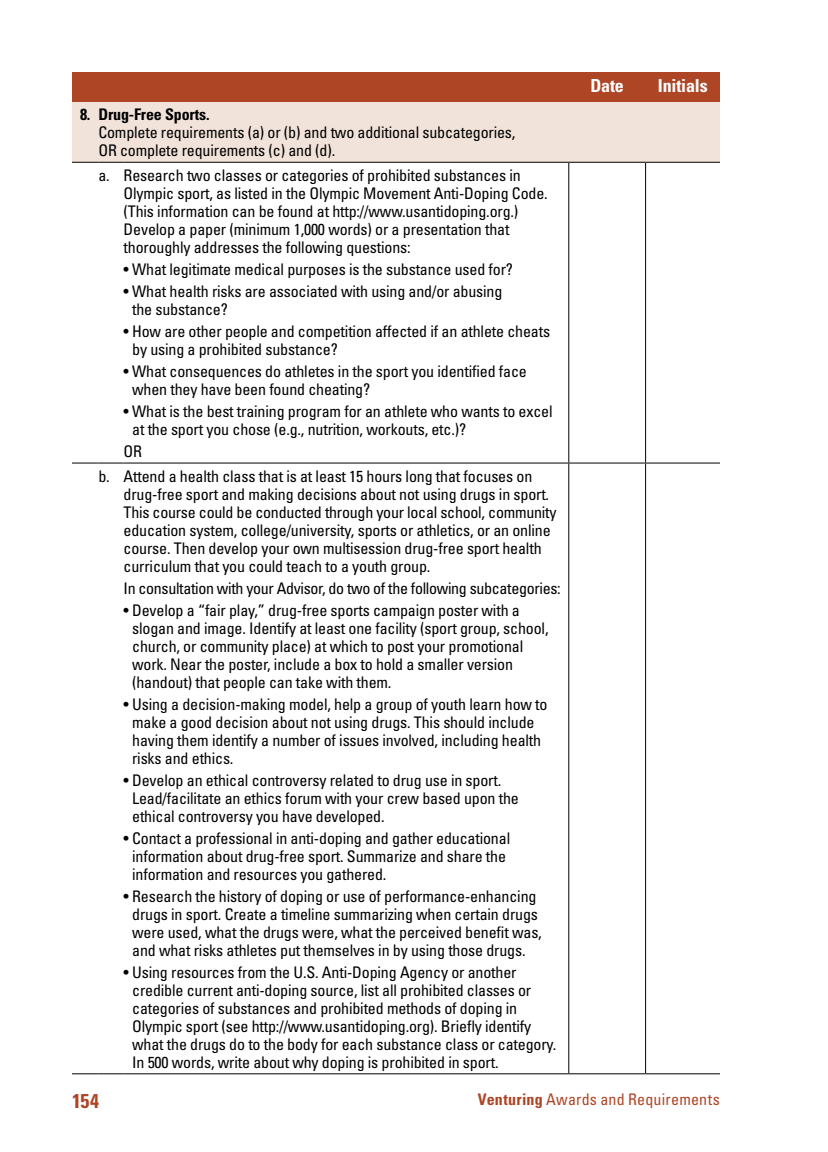
<style>
.page{position:relative;width:828px;height:1152px;background:#fff}
.page>*{position:absolute;margin:0;border:0;box-sizing:border-box;transform-origin:0 0}
.t1{font:700 condensed 20px "Univers";color:#ae4525}
.t2{font:700 condensed 18px "Univers";letter-spacing:-.01em;color:#fff}
.t3{font:condensed 16px/18px "Univers";letter-spacing:-.01em;color:#000}
.t4{font:condensed 16px "Univers";letter-spacing:.015em;color:#ae4525}
.t5{font:700 condensed 16px "Univers";letter-spacing:-.01em;color:#000}
.s1{font-weight:700}
</style>
<div class="page">
<div style="left:72px;top:72px;width:648px;height:30px;background:#ae4525"></div>
<div style="left:72px;top:102px;width:648px;height:60px;background:#f1e3da"></div>
<svg style="left:72px;top:162px;width:52px;height:1px"></svg>
<hr style="left:124px;top:162px;width:445px;height:1px;background:#000">
<hr style="left:569px;top:162px;width:77px;height:1px;background:#000">
<hr style="left:568px;top:163px;width:1px;height:300px;background:#000">
<hr style="left:646px;top:162px;width:74px;height:1px;background:#000">
<hr style="left:645px;top:163px;width:1px;height:300px;background:#000">
<svg style="left:72px;top:463px;width:52px;height:1px"></svg>
<hr style="left:124px;top:463px;width:445px;height:1px;background:#000">
<hr style="left:569px;top:463px;width:77px;height:1px;background:#000">
<hr style="left:568px;top:464px;width:1px;height:609px;background:#000">
<hr style="left:646px;top:463px;width:74px;height:1px;background:#000">
<hr style="left:645px;top:464px;width:1px;height:609px;background:#000">
<svg style="left:72px;top:1073px;width:52px;height:1px"></svg>
<hr style="left:124px;top:1073px;width:445px;height:1px;background:#000">
<hr style="left:569px;top:1073px;width:77px;height:1px;background:#000">
<hr style="left:646px;top:1073px;width:74px;height:1px;background:#000">
<p class="t2" style="left:590px;top:75px;width:35px">Date</p>
<p class="t2" style="left:658px;top:75px;width:51px">Initials</p>
<p class="t5" style="left:80px;top:105px;width:131px">8. Drug-Free Sports.</p>
<p class="t3" style="left:98px;top:123px;width:419px">Complete requirements (a) or (b) and two additional subcategories,<br>OR complete requirements (c) and (d).</p>
<p class="t3" style="left:124px;top:166px;width:426px;text-indent:-25px">a. Research two classes or categories of prohibited substances in Olympic sport, as listed in the Olympic Movement Anti-Doping Code. (This information can be found at http://www.usantidoping.org.)<br>Develop a paper (minimum 1,000 words) or a presentation that thoroughly addresses the following questions:</p>
<p class="t3" style="left:124px;top:260px;width:391px">• What legitimate medical purposes is the substance used for?</p>
<p class="t3" style="left:132px;top:282px;width:372px;text-indent:-9px">• What health risks are associated with using and/or abusing the substance?</p>
<p class="t3" style="left:132px;top:322px;width:419px;text-indent:-9px">• How are other people and competition affected if an athlete cheats by using a prohibited substance?</p>
<p class="t3" style="left:132px;top:362px;width:396px;text-indent:-9px">• What consequences do athletes in the sport you identified face when they have been found cheating?</p>
<p class="t3" style="left:132px;top:402px;width:422px;text-indent:-9px">• What is the best training program for an athlete who wants to excel at the sport you chose (e.g., nutrition, workouts, etc.)?</p>
<p class="t3" style="left:98px;top:439px;width:435px;line-height:24.8px;text-indent:25px">OR<br>b. Attend a health class that is at least 15 hours long that focuses on</p>
<p class="t3" style="left:124px;top:485px;width:434px">drug-free sport and making decisions about not using drugs in sport.<br>This course could be conducted through your local school, community education system, college/university, sports or athletics, or an online course. Then develop your own multisession drug-free sport health curriculum that you could teach to a youth group.</p>
<p class="t3" style="left:124px;top:579px;width:439px">In consultation with your Advisor, do two of the following subcategories:</p>
<p class="t3" style="left:132px;top:601px;width:418px;text-indent:-9px">• Develop a “fair play,” drug-free sports campaign poster with a slogan and image. Identify at least one facility (sport group, school, church, or community place) at which to post your promotional work. Near the poster, include a box to hold a smaller version (handout) that people can take with them.</p>
<p class="t3" style="left:132px;top:695px;width:417px;text-indent:-9px">• Using a decision-making model, help a group of youth learn how to make a good decision about not using drugs. This should include having them identify a number of issues involved, including health risks and ethics.</p>
<p class="t3" style="left:132px;top:771px;width:388px;text-indent:-9px">• Develop an ethical controversy related to drug use in sport.<br>Lead/facilitate an ethics forum with your crew based upon the ethical controversy you have developed.</p>
<p class="t3" style="left:132px;top:829px;width:380px;text-indent:-9px">• Contact a professional in anti-doping and gather educational information about drug-free sport. Summarize and share the information and resources you gathered.</p>
<p class="t3" style="left:124px;top:887px;width:420px;text-align:center">• Research the history of doping or use of performance-enhancing drugs in sport. Create a timeline summarizing when certain drugs were used, what the drugs were, what the perceived benefit was, and what risks athletes put themselves in by using those drugs.</p>
<p class="t3" style="left:132px;top:963px;width:426px;text-indent:-9px">• Using resources from the U.S. Anti-Doping Agency or another credible current anti-doping source, list all prohibited classes or categories of substances and prohibited methods of doping in Olympic sport (see http://www.usantidoping.org). Briefly identify what the drugs do to the body for each substance class or category.<br>In 500 words, write about why doping is prohibited in sport.</p>
<p class="t1" style="left:72px;top:1089px;width:29px">154</p>
<p class="t4" style="left:478px;top:1089px;width:244px"><span class="s1">Venturing</span> Awards and Requirements</p>
</div>
